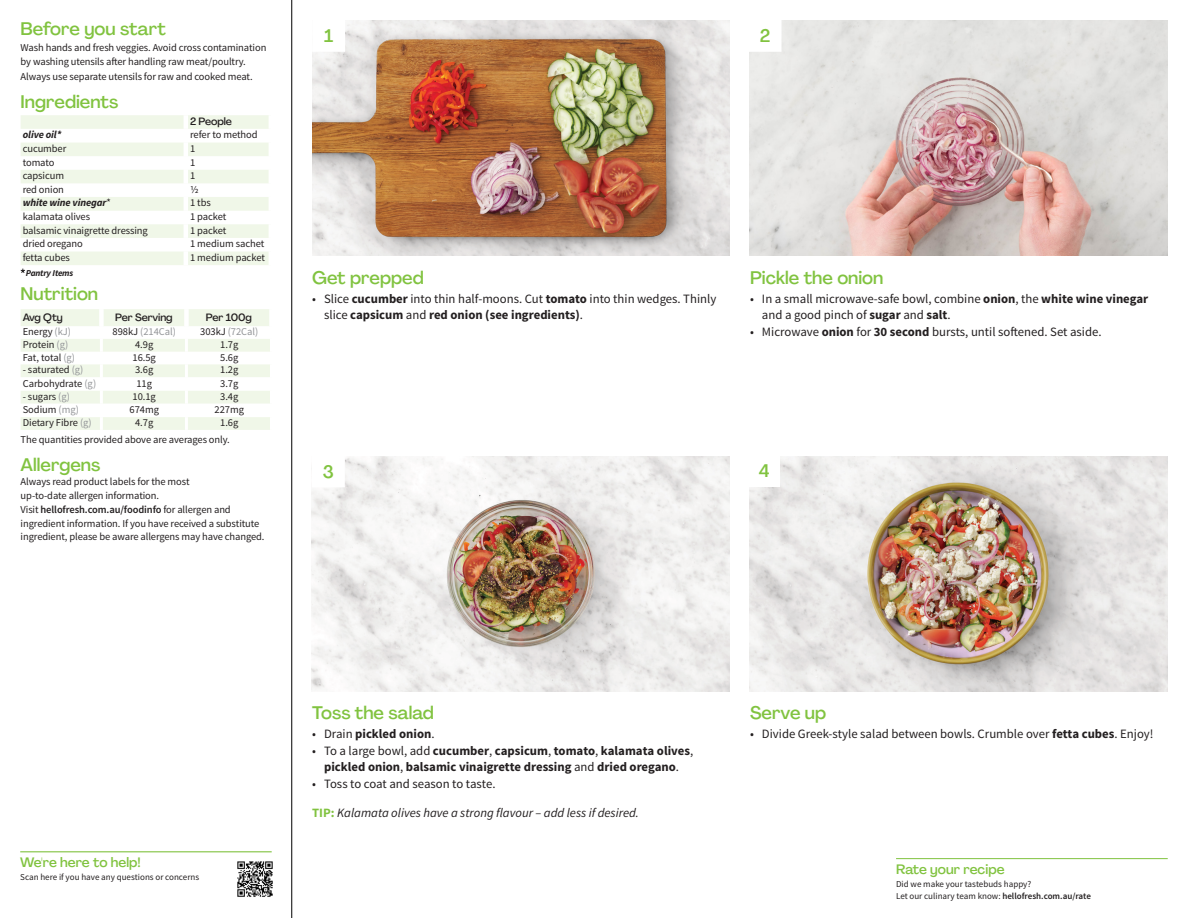
<style>
.page{position:relative;width:1188px;height:918px;background:#fff}
.page>*{position:absolute;margin:0;border:0;box-sizing:border-box;transform-origin:0 0}
._24_Before_Start_Titel{font:500 18px "Agrandir";color:#81c340}
._24_Before_start_Titel{font:500 18px "Agrandir";color:#81c340}
._15_Titel_Steps{font:500 18px "Agrandir";color:#81c340}
.t1{font:500 13.5px "Agrandir";color:#81c340}
.t2{font:12.75px/16.5px "Source Sans Pro";color:#231f20}
.t3{font:700 12.75px/16.5px "Source Sans Pro";color:#231f20;text-align:center}
.Bullet_Step_AU{font:italic 12.75px "Source Sans Pro";color:#231f20}
._06_Before_Start{font:10.5px/13.6px "Source Sans Pro";letter-spacing:-.01em;color:#231f20}
._10_Ingredients_UK{font:10.5px "Source Sans Pro";letter-spacing:-.005em;color:#231f20}
._10_Ingredients_AU{font:10.5px "Source Sans Pro";letter-spacing:-.01em;color:#231f20}
._15_HeaderTable_Nutritions{font:500 10.5px "Agrandir";letter-spacing:-.01em;color:#231f20}
._10_Ingredients_AU-2{font:italic 700 10.5px "Source Sans Pro";letter-spacing:-.01em;color:#231f20}
._10_Ingredients_UK-2{font:10.5px "Source Sans Pro";letter-spacing:-.005em;color:#939598}
.t4{font:9px/12px "Source Sans Pro";color:#231f20}
.t5{font:italic 700 9px "Source Sans Pro";letter-spacing:-.02em;color:#231f20}
.s1{font-weight:400;font-style:normal}
.s2{color:#939598}
.s3{color:#231f20}
.s4{font-weight:600}
.s5{font-weight:700}
.s6{font-weight:400}
.s7{font-weight:700;font-style:normal;color:#81c340}
</style>
<div class="page">
<hr style="left:291px;top:0;width:1px;height:918px;background:#000">
<hr style="left:20px;top:851px;width:252px;height:1px;background:#81c340">
<img style="left:237px;top:861px;width:36px;height:36px">
<svg style="left:21px;top:115px;width:248px;height:158px"></svg>
<svg style="left:21px;top:309px;width:249px;height:121px"></svg>
<hr style="left:896px;top:858px;width:272px;height:1px;background:#81c340">
<img style="left:312px;top:21px;width:418px;height:235px">
<img style="left:750px;top:20px;width:418px;height:236px">
<div style="left:749px;top:19px;width:32px;height:32px;background:#fff"></div>
<div style="left:313px;top:19px;width:32px;height:32px;background:#fff"></div>
<img style="left:749px;top:456px;width:418px;height:235px">
<img style="left:312px;top:456px;width:418px;height:235px">
<div style="left:312px;top:455px;width:32px;height:32px;background:#fff"></div>
<div style="left:748px;top:455px;width:32px;height:32px;background:#fff"></div>
<p class="_24_Before_start_Titel" style="left:21px;top:18px;width:147px">Before you start</p>
<p class="_06_Before_Start" style="left:21px;top:41px;width:247px">Wash hands and fresh veggies. Avoid cross contamination by washing utensils after handling raw meat/poultry.</p>
<p class="_06_Before_Start" style="left:21px;top:70px;width:234px">Always use separate utensils for raw and cooked meat.</p>
<p class="_24_Before_start_Titel" style="left:21px;top:91px;width:99px">Ingredients</p>
<p class="_15_HeaderTable_Nutritions" style="left:190px;top:115px;width:43px">2 People</p>
<p class="_10_Ingredients_AU-2" style="left:23px;top:128px;width:40px">olive oil*</p>
<p class="_10_Ingredients_UK" style="left:190px;top:128px;width:69px">refer to method</p>
<p class="_10_Ingredients_AU" style="left:23px;top:142px;width:45px">cucumber</p>
<p class="_10_Ingredients_UK" style="left:190px;top:142px;width:7px">1</p>
<p class="_10_Ingredients_AU" style="left:23px;top:156px;width:33px">tomato</p>
<p class="_10_Ingredients_UK" style="left:190px;top:156px;width:7px">1</p>
<p class="_10_Ingredients_AU" style="left:23px;top:169px;width:43px">capsicum</p>
<p class="_10_Ingredients_UK" style="left:190px;top:169px;width:7px">1</p>
<p class="_10_Ingredients_AU" style="left:23px;top:183px;width:43px">red onion</p>
<p class="_10_Ingredients_UK" style="left:190px;top:183px;width:10px">1/2</p>
<p class="_10_Ingredients_AU-2" style="left:23px;top:196px;width:90px">white wine vinegar<span class="s1">*</span></p>
<p class="_10_Ingredients_UK" style="left:190px;top:196px;width:22px">1 tbs</p>
<p class="_10_Ingredients_AU" style="left:23px;top:210px;width:69px">kalamata olives</p>
<p class="_10_Ingredients_UK" style="left:190px;top:210px;width:38px">1 packet</p>
<p class="_10_Ingredients_AU" style="left:23px;top:224px;width:127px">balsamic vinaigrette dressing</p>
<p class="_10_Ingredients_UK" style="left:190px;top:224px;width:38px">1 packet</p>
<p class="_10_Ingredients_AU" style="left:23px;top:237px;width:62px">dried oregano</p>
<p class="_10_Ingredients_UK" style="left:190px;top:237px;width:76px">1 medium sachet</p>
<p class="_10_Ingredients_AU" style="left:23px;top:251px;width:49px">fetta cubes</p>
<p class="_10_Ingredients_UK" style="left:190px;top:251px;width:76px">1 medium packet</p>
<p class="t5" style="left:26px;top:268px;width:49px">Pantry Items</p>
<p class="_24_Before_Start_Titel" style="left:21px;top:283px;width:79px">Nutrition</p>
<p class="_15_HeaderTable_Nutritions" style="left:23px;top:311px;width:42px">Avg Qty</p>
<p class="_15_HeaderTable_Nutritions" style="left:115px;top:311px;width:59px">Per Serving</p>
<p class="_15_HeaderTable_Nutritions" style="left:206px;top:311px;width:48px">Per 100g</p>
<p class="_10_Ingredients_UK" style="left:23px;top:325px;width:50px">Energy <span class="s2">(kJ)</span></p>
<p class="_10_Ingredients_UK-2" style="left:113px;top:325px;width:65px"><span class="s3">898kJ</span> (214Cal)</p>
<p class="_10_Ingredients_UK-2" style="left:200px;top:325px;width:60px"><span class="s3">303kJ</span> (72Cal)</p>
<p class="_10_Ingredients_UK" style="left:23px;top:338px;width:47px">Protein <span class="s2">(g)</span></p>
<p class="_10_Ingredients_UK" style="left:135px;top:338px;width:20px">4.9g</p>
<p class="_10_Ingredients_UK" style="left:220px;top:338px;width:20px">1.7g</p>
<p class="_10_Ingredients_UK" style="left:23px;top:351px;width:54px">Fat, total <span class="s2">(g)</span></p>
<p class="_10_Ingredients_UK" style="left:133px;top:351px;width:25px">16.5g</p>
<p class="_10_Ingredients_UK" style="left:220px;top:351px;width:20px">5.6g</p>
<p class="_10_Ingredients_UK" style="left:23px;top:363px;width:62px">- saturated <span class="s2">(g)</span></p>
<p class="_10_Ingredients_UK" style="left:135px;top:363px;width:20px">3.6g</p>
<p class="_10_Ingredients_UK" style="left:220px;top:363px;width:20px">1.2g</p>
<p class="_10_Ingredients_UK" style="left:23px;top:377px;width:75px">Carbohydrate <span class="s2">(g)</span></p>
<p class="_10_Ingredients_UK" style="left:136px;top:377px;width:17px">11g</p>
<p class="_10_Ingredients_UK" style="left:220px;top:377px;width:20px">3.7g</p>
<p class="_10_Ingredients_UK" style="left:23px;top:390px;width:49px">- sugars <span class="s2">(g)</span></p>
<p class="_10_Ingredients_UK" style="left:133px;top:390px;width:25px">10.1g</p>
<p class="_10_Ingredients_UK" style="left:220px;top:390px;width:20px">3.4g</p>
<p class="_10_Ingredients_UK" style="left:23px;top:403px;width:58px">Sodium <span class="s2">(mg)</span></p>
<p class="_10_Ingredients_UK" style="left:130px;top:403px;width:31px">674mg</p>
<p class="_10_Ingredients_UK" style="left:215px;top:403px;width:31px">227mg</p>
<p class="_10_Ingredients_UK" style="left:23px;top:416px;width:71px">Dietary Fibre <span class="s2">(g)</span></p>
<p class="_10_Ingredients_UK" style="left:135px;top:416px;width:20px">4.7g</p>
<p class="_10_Ingredients_UK" style="left:220px;top:416px;width:20px">1.6g</p>
<p class="_06_Before_Start" style="left:21px;top:433px;width:211px">The quantities provided above are averages only.</p>
<p class="_24_Before_start_Titel" style="left:21px;top:454px;width:81px">Allergens</p>
<p class="_06_Before_Start" style="left:21px;top:475px;width:245px">Always read product labels for the most<br>up-to-date allergen information.<br>Visit <span class="s4">hellofresh.com.au/foodinfo</span> for allergen and ingredient information. If you have received a substitute ingredient, please be aware allergens may have changed.</p>
<p class="_15_Titel_Steps" style="left:324px;top:25px;width:11px">1</p>
<p class="_15_Titel_Steps" style="left:760px;top:25px;width:12px">2</p>
<p class="_24_Before_Start_Titel" style="left:312px;top:266px;width:113px">Get prepped</p>
<p class="t2" style="left:324px;top:291px;width:394px;text-indent:-12px">• Slice <span class="s5">cucumber</span> into thin half-moons. Cut <span class="s5">tomato</span> into thin wedges. Thinly slice <span class="s5">capsicum</span> and <span class="s5">red onion (see ingredients)</span>.</p>
<p class="_24_Before_Start_Titel" style="left:750px;top:266px;width:135px">Pickle the onion</p>
<p class="t2" style="left:762px;top:291px;width:388px;text-indent:-12px">• In a small microwave-safe bowl, combine <span class="s5">onion</span>, the <span class="s5">white wine vinegar </span>and a good pinch of <span class="s5">sugar</span> and <span class="s5">salt</span>.</p>
<p class="t2" style="left:750px;top:324px;width:353px">• Microwave <span class="s5">onion</span> for <span class="s5">30 second</span> bursts, until softened. Set aside.</p>
<p class="_15_Titel_Steps" style="left:323px;top:460px;width:13px">3</p>
<p class="_15_Titel_Steps" style="left:759px;top:460px;width:12px">4</p>
<p class="t1" style="left:20px;top:854px;width:122px">We're here to help!</p>
<p class="t4" style="left:20px;top:871px;width:180px">Scan here if you have any questions or concerns</p>
<p class="_24_Before_Start_Titel" style="left:312px;top:702px;width:123px">Toss the salad</p>
<p class="t3" style="left:312px;top:726px;width:124px"><span class="s6">• Drain</span> pickled onion<span class="s6">.</span></p>
<p class="t3" style="left:312px;top:743px;width:382px"><span class="s6">• To a large bowl, add</span> cucumber<span class="s6">,</span> capsicum<span class="s6">,</span> tomato<span class="s6">,</span> kalamata olives<span class="s6">, </span>pickled onion<span class="s6">,</span> balsamic vinaigrette dressing <span class="s6">and</span> dried oregano<span class="s6">.</span></p>
<p class="t2" style="left:312px;top:775px;width:185px">• Toss to coat and season to taste.</p>
<p class="Bullet_Step_AU" style="left:312px;top:805px;width:328px"><span class="s7">TIP:</span> Kalamata olives have a strong flavour – add less if desired.</p>
<p class="_24_Before_Start_Titel" style="left:750px;top:702px;width:78px">Serve up</p>
<p class="t2" style="left:750px;top:726px;width:405px">• Divide Greek-style salad between bowls. Crumble over <span class="s5">fetta cubes</span>. Enjoy!</p>
<p class="t1" style="left:896px;top:861px;width:110px">Rate your recipe</p>
<p class="t4" style="left:896px;top:878px;width:196px">Did we make your tastebuds happy?<br>Let our culinary team know: <span class="s4">hellofresh.com.au/rate</span></p>
</div>
